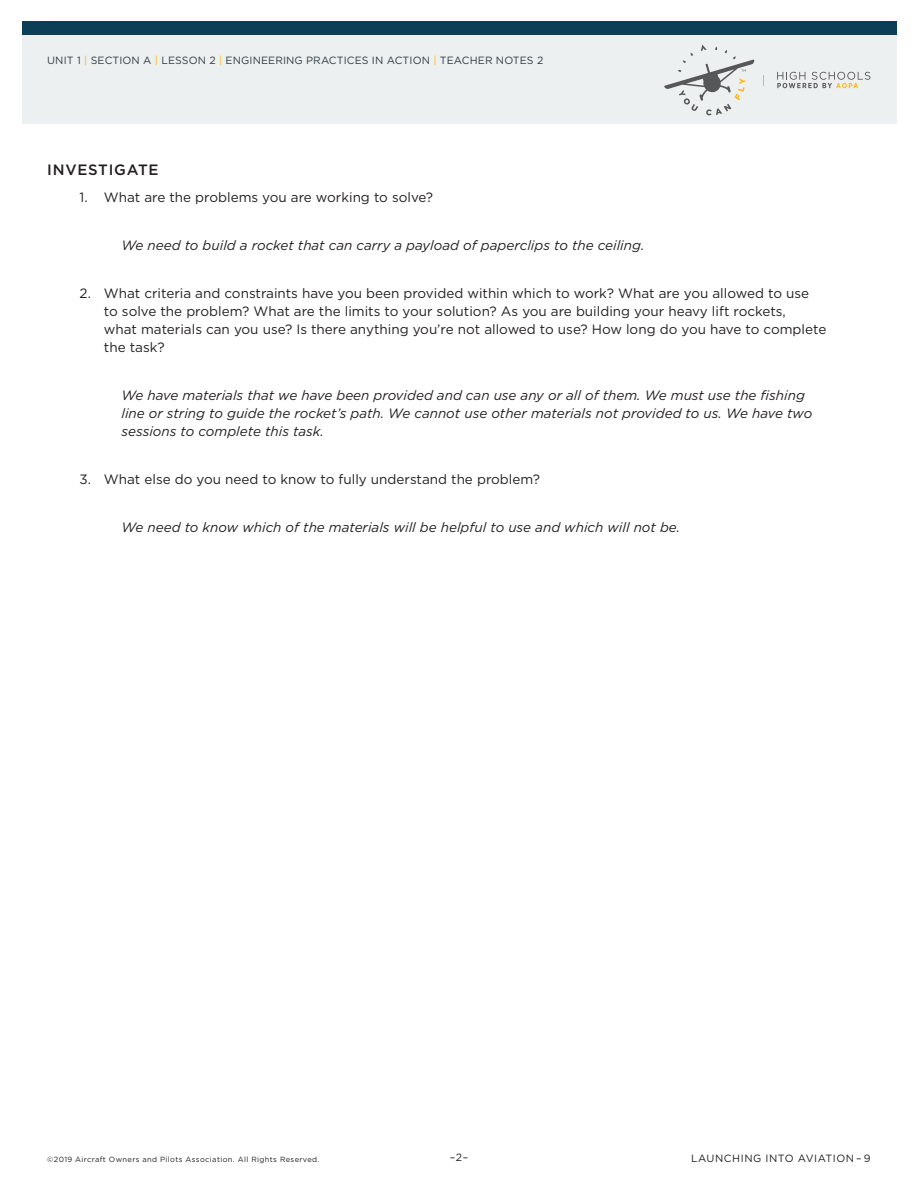
<style>
.page{position:relative;width:918px;height:1188px;background:#fff}
.page>*{position:absolute;margin:0;border:0;box-sizing:border-box;transform-origin:0 0}
.Subheads_-_no_rules{font:500 15px "Gotham";letter-spacing:.05em;color:#231f20}
.Bodycopy{font:13.5px/18px "Gotham";color:#231f20}
.Bodycopy-2{font:italic 13.5px/18px "Gotham";color:#231f20}
.t1{font:10.5px "Gotham";letter-spacing:.01em;color:#2f3b41}
.t2{font:10.5px "Gotham";letter-spacing:.05em;color:#231f20}
.t3{font:7.5px "Gotham";letter-spacing:.05em;color:#231f20}
.s1{color:#fcb814}
</style>
<div class="page">
<div style="left:22px;top:22px;width:874px;height:102px;background:#edf0f0"></div>
<div style="left:22px;top:22px;width:874px;height:13px;background:#0c3f56"></div>
<svg style="left:777px;top:72px;width:93px;height:16px"></svg>
<svg style="left:664px;top:45px;width:91px;height:70px"></svg>
<p class="t1" style="left:47px;top:55px;width:498px">UNIT 1 <span class="s1">|</span> SECTION A <span class="s1">|</span> LESSON 2 <span class="s1">|</span> ENGINEERING PRACTICES IN ACTION <span class="s1">|</span> TEACHER NOTES 2</p>
<p class="Subheads_-_no_rules" style="left:47px;top:161px;width:113px">INVESTIGATE</p>
<p class="Bodycopy" style="left:80px;top:188px;width:355px">1. What are the problems you are working to solve?</p>
<p class="Bodycopy-2" style="left:122px;top:236px;width:524px">We need to build a rocket that can carry a payload of paperclips to the ceiling.</p>
<p class="Bodycopy" style="left:104px;top:284px;width:724px;text-indent:-24px">2. What criteria and constraints have you been provided within which to work? What are you allowed to use to solve the problem? What are the limits to your solution? As you are building your heavy lift rockets,<br>what materials can you use? Is there anything you’re not allowed to use? How long do you have to complete the task?</p>
<p class="Bodycopy-2" style="left:122px;top:386px;width:692px">We have materials that we have been provided and can use any or all of them. We must use the fishing line or string to guide the rocket’s path. We cannot use other materials not provided to us. We have two sessions to complete this task.</p>
<p class="Bodycopy" style="left:80px;top:470px;width:462px">3. What else do you need to know to fully understand the problem?</p>
<p class="Bodycopy-2" style="left:122px;top:518px;width:560px">We need to know which of the materials will be helpful to use and which will not be.</p>
<p class="t3" style="left:47px;top:1155px;width:274px">©2019 Aircraft Owners and Pilots Association. All Rights Reserved.</p>
<p class="t2" style="left:450px;top:1152px;width:20px">–2–</p>
<p class="t2" style="left:691px;top:1153px;width:181px">LAUNCHING INTO AVIATION – 9</p>
</div>
